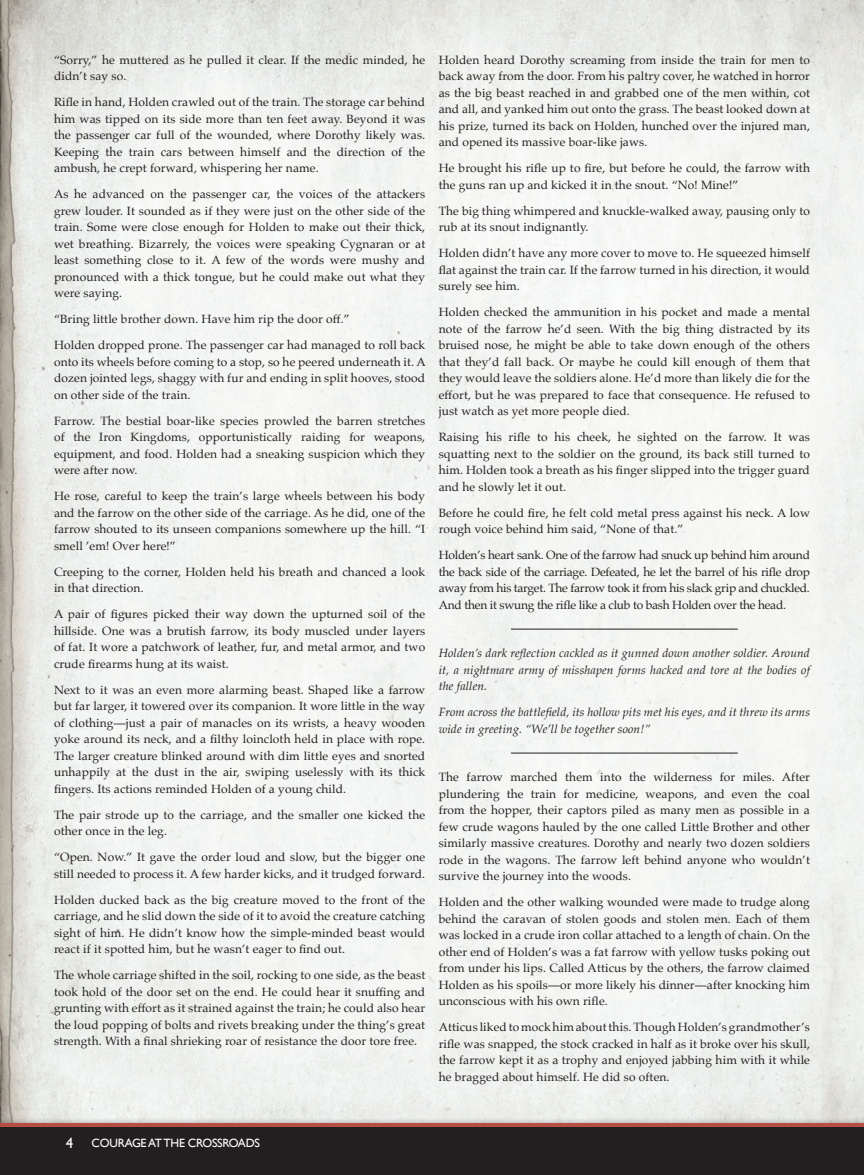
<style>
.page{position:relative;width:864px;height:1175px;background:#fff}
.page>*{position:absolute;margin:0;border:0;box-sizing:border-box;transform-origin:0 0}
.Body_Copy{font:12px/16.5px "Palatino";letter-spacing:.01em;color:#231f20;text-align:justify}
.Body_Copy-2{font:italic 12px/16.5px "Palatino";letter-spacing:.01em;color:#231f20;text-align:justify}
.t1{font:12px "Gill Sans";letter-spacing:-.02em;color:#fff}
.s1{font-size:15px}
</style>
<div class="page">
<img style="left:0;top:0;width:864px;height:1116px">
<hr style="left:511px;top:628px;width:227px;height:1px;background:#231f20">
<hr style="left:511px;top:752px;width:227px;height:1px;background:#231f20">
<div style="left:0;top:1116px;width:864px;height:58px;background:#231f20;opacity:.5"></div>
<div style="left:0;top:1124px;width:864px;height:50px;background:#231f20"></div>
<svg style="left:0;top:1122px;width:864px;height:4px;background:#bb6c65"></svg>
<p class="Body_Copy" style="left:54px;top:51px;width:373px">“Sorry,” he muttered as he pulled it clear. If the medic minded, he didn’t say so.</p>
<p class="Body_Copy" style="left:54px;top:94px;width:373px">Rifle in hand, Holden crawled out of the train. The storage car behind him was tipped on its side more than ten feet away. Beyond it was the passenger car full of the wounded, where Dorothy likely was.<br>Keeping the train cars between himself and the direction of the ambush, he crept forward, whispering her name.</p>
<p class="Body_Copy" style="left:54px;top:186px;width:373px">As he advanced on the passenger car, the voices of the attackers grew louder. It sounded as if they were just on the other side of the train. Some were close enough for Holden to make out their thick, wet breathing. Bizarrely, the voices were speaking Cygnaran or at least something close to it. A few of the words were mushy and pronounced with a thick tongue, but he could make out what they were saying.</p>
<p class="Body_Copy" style="left:54px;top:311px;width:297px">“Bring little brother down. Have him rip the door off.”</p>
<p class="Body_Copy" style="left:54px;top:337px;width:373px">Holden dropped prone. The passenger car had managed to roll back onto its wheels before coming to a stop, so he peered underneath it. A dozen jointed legs, shaggy with fur and ending in split hooves, stood on other side of the train.</p>
<p class="Body_Copy" style="left:54px;top:412px;width:373px">Farrow. The bestial boar-like species prowled the barren stretches of the Iron Kingdoms, opportunistically raiding for weapons, equipment, and food. Holden had a sneaking suspicion which they were after now.</p>
<p class="Body_Copy" style="left:54px;top:488px;width:373px">He rose, careful to keep the train’s large wheels between his body and the farrow on the other side of the carriage. As he did, one of the farrow shouted to its unseen companions somewhere up the hill. “I smell ’em! Over here!”</p>
<p class="Body_Copy" style="left:54px;top:563px;width:373px">Creeping to the corner, Holden held his breath and chanced a look in that direction.</p>
<p class="Body_Copy" style="left:54px;top:606px;width:373px">A pair of figures picked their way down the upturned soil of the hillside. One was a brutish farrow, its body muscled under layers of fat. It wore a patchwork of leather, fur, and metal armor, and two crude firearms hung at its waist.</p>
<p class="Body_Copy" style="left:54px;top:681px;width:373px">Next to it was an even more alarming beast. Shaped like a farrow but far larger, it towered over its companion. It wore little in the way of clothing—just a pair of manacles on its wrists, a heavy wooden yoke around its neck, and a filthy loincloth held in place with rope.<br>The larger creature blinked around with dim little eyes and snorted unhappily at the dust in the air, swiping uselessly with its thick fingers. Its actions reminded Holden of a young child.</p>
<p class="Body_Copy" style="left:54px;top:806px;width:373px">The pair strode up to the carriage, and the smaller one kicked the other once in the leg.</p>
<p class="Body_Copy" style="left:54px;top:848px;width:373px">“Open. Now.” It gave the order loud and slow, but the bigger one still needed to process it. A few harder kicks, and it trudged forward.</p>
<p class="Body_Copy" style="left:54px;top:891px;width:373px">Holden ducked back as the big creature moved to the front of the carriage, and he slid down the side of it to avoid the creature catching sight of him. He didn’t know how the simple-minded beast would react if it spotted him, but he wasn’t eager to find out.</p>
<p class="Body_Copy" style="left:54px;top:966px;width:373px">The whole carriage shifted in the soil, rocking to one side, as the beast took hold of the door set on the end. He could hear it snuffing and grunting with effort as it strained against the train; he could also hear the loud popping of bolts and rivets breaking under the thing’s great strength. With a final shrieking roar of resistance the door tore free.</p>
<p class="Body_Copy" style="left:439px;top:51px;width:373px">Holden heard Dorothy screaming from inside the train for men to back away from the door. From his paltry cover, he watched in horror as the big beast reached in and grabbed one of the men within, cot and all, and yanked him out onto the grass. The beast looked down at his prize, turned its back on Holden, hunched over the injured man, and opened its massive boar-like jaws.</p>
<p class="Body_Copy" style="left:439px;top:160px;width:373px">He brought his rifle up to fire, but before he could, the farrow with the guns ran up and kicked it in the snout. “No! Mine!”</p>
<p class="Body_Copy" style="left:439px;top:202px;width:373px">The big thing whimpered and knuckle-walked away, pausing only to rub at its snout indignantly.</p>
<p class="Body_Copy" style="left:439px;top:245px;width:373px">Holden didn’t have any more cover to move to. He squeezed himself flat against the train car. If the farrow turned in his direction, it would surely see him.</p>
<p class="Body_Copy" style="left:439px;top:304px;width:373px">Holden checked the ammunition in his pocket and made a mental note of the farrow he’d seen. With the big thing distracted by its bruised nose, he might be able to take down enough of the others that they’d fall back. Or maybe he could kill enough of them that they would leave the soldiers alone. He’d more than likely die for the effort, but he was prepared to face that consequence. He refused to just watch as yet more people died.</p>
<p class="Body_Copy" style="left:439px;top:429px;width:373px">Raising his rifle to his cheek, he sighted on the farrow. It was squatting next to the soldier on the ground, its back still turned to him. Holden took a breath as his finger slipped into the trigger guard and he slowly let it out.</p>
<p class="Body_Copy" style="left:439px;top:504px;width:373px">Before he could fire, he felt cold metal press against his neck. A low rough voice behind him said, “None of that.”</p>
<p class="Body_Copy" style="left:439px;top:547px;width:373px">Holden’s heart sank. One of the farrow had snuck up behind him around the back side of the carriage. Defeated, he let the barrel of his rifle drop away from his target. The farrow took it from his slack grip and chuckled.<br>And then it swung the rifle like a club to bash Holden over the head.</p>
<p class="Body_Copy-2" style="left:439px;top:644px;width:373px">Holden’s dark reflection cackled as it gunned down another soldier. Around it, a nightmare army of misshapen forms hacked and tore at the bodies of the fallen.</p>
<p class="Body_Copy-2" style="left:439px;top:703px;width:373px">From across the battlefield, its hollow pits met his eyes, and it threw its arms wide in greeting. “We’ll be together soon!”</p>
<p class="Body_Copy" style="left:439px;top:768px;width:373px">The farrow marched them into the wilderness for miles. After plundering the train for medicine, weapons, and even the coal from the hopper, their captors piled as many men as possible in a few crude wagons hauled by the one called Little Brother and other similarly massive creatures. Dorothy and nearly two dozen soldiers rode in the wagons. The farrow left behind anyone who wouldn’t survive the journey into the woods.</p>
<p class="Body_Copy" style="left:439px;top:893px;width:373px">Holden and the other walking wounded were made to trudge along behind the caravan of stolen goods and stolen men. Each of them was locked in a crude iron collar attached to a length of chain. On the other end of Holden’s was a fat farrow with yellow tusks poking out from under his lips. Called Atticus by the others, the farrow claimed Holden as his spoils—or more likely his dinner—after knocking him unconscious with his own rifle.</p>
<p class="Body_Copy" style="left:439px;top:1018px;width:373px">Atticus liked to mock him about this. Though Holden’s grandmother’s rifle was snapped, the stock cracked in half as it broke over his skull, the farrow kept it as a trophy and enjoyed jabbing him with it while he bragged about himself. He did so often.</p>
<p class="t1" style="left:66px;top:1135px;width:196px"><span class="s1">4</span> COURAGE AT THE CROSSROADS</p>
</div>
